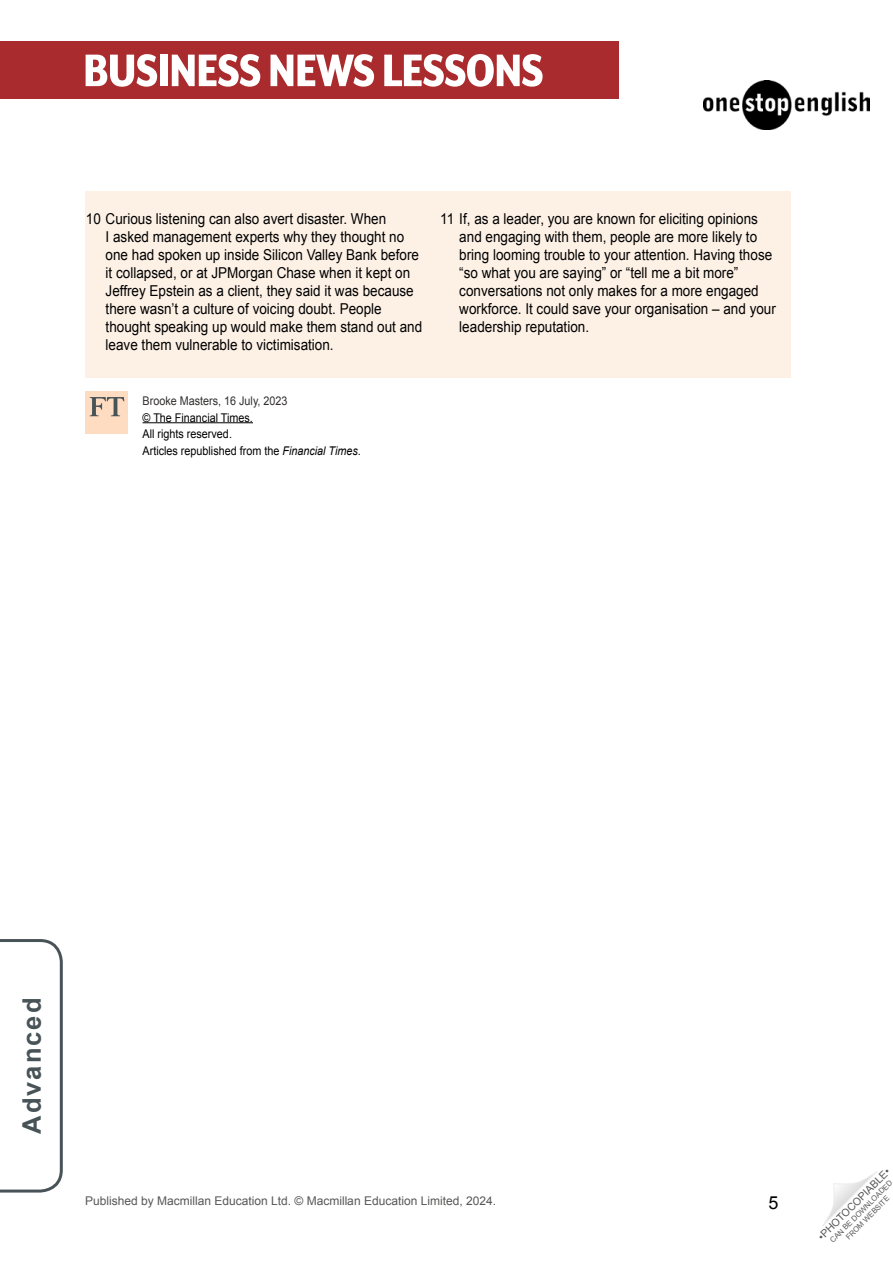
<style>
.page{position:relative;width:893px;height:1263px;background:#fff}
.page>*{position:absolute;margin:0;border:0;box-sizing:border-box;transform-origin:0 0}
.t1{font:800 52.5px "Mr Eaves XL Mod Nar OT";letter-spacing:-.015em;color:#fff}
.t2{font:700 25.5px "Arial";letter-spacing:.08em;color:#485358}
.t3{font:18px "Arial";color:#000}
.Article__Body_text{font:15px/18px "Arial";color:#000;scale:.9 1}
.Article__FT_copyrigh{font:12px "Arial";color:#000;scale:.9 1}
.t4{font:12px "Arial";color:#575756}
.Article__FT_copyrigh-2{font:12px "Arial";color:#322f2e;scale:.9 1}
.t5{font:10.5px "Arial";color:#575756}
.t6{font:7.5px/9px "Arial";color:#575756;text-align:center}
.s1{font-style:italic}
</style>
<div class="page">
<svg style="left:822px;top:1171px;width:55px;height:55px"></svg>
<svg style="left:0;top:939px;width:63px;height:254px"></svg>
<div style="left:0;top:41px;width:619px;height:58px;background:#aa2b2e"></div>
<img style="left:704px;top:80px;width:165px;height:49px">
<div style="left:85px;top:191px;width:706px;height:187px;background:#fdf1e6"></div>
<hr style="left:143px;top:422px;width:110px;height:1px;background:#000">
<div style="left:85px;top:391px;width:43px;height:42px;background:#fddcc1"></div>
<svg style="left:90px;top:397px;width:34px;height:19px"></svg>
<h1 class="t1" style="left:83px;top:42px;width:462px">BUSINESS NEWS LESSONS</h1>
<p class="Article__Body_text" style="left:106px;top:210px;width:353px;text-indent:-20px">10 Curious listening can also avert disaster. When<br>I asked management experts why they thought no one had spoken up inside Silicon Valley Bank before it collapsed, or at JPMorgan Chase when it kept on Jeffrey Epstein as a client, they said it was because there wasn’t a culture of voicing doubt. People thought speaking up would make them stand out and leave them vulnerable to victimisation.</p>
<p class="Article__FT_copyrigh-2" style="left:143px;top:393px;width:163px">Brooke Masters, 16 July, 2023</p>
<p class="Article__FT_copyrigh" style="left:143px;top:409px;width:124px">© The Financial Times.</p>
<p class="Article__FT_copyrigh" style="left:143px;top:426px;width:101px">All rights reserved.</p>
<p class="Article__FT_copyrigh" style="left:143px;top:442px;width:244px">Articles republished from the <span class="s1">Financial Times</span>.</p>
<p class="Article__Body_text" style="left:459px;top:210px;width:353px;text-indent:-19px">11 If, as a leader, you are known for eliciting opinions and engaging with them, people are more likely to bring looming trouble to your attention. Having those “so what you are saying” or “tell me a bit more” conversations not only makes for a more engaged workforce. It could save your organisation – and your leadership reputation.</p>
<h2 class="t2" style="left:15px;top:1134px;width:138px;rotate:-90deg">Advanced</h2>
<p class="t4" style="left:85px;top:1193px;width:413px">Published by Macmillan Education Ltd. © Macmillan Education Limited, 2024.</p>
<p class="t3" style="left:769px;top:1191px;width:12px">5</p>
<p class="t5" style="left:815px;top:1233px;width:99px;rotate:-45deg">•PHOTOCOPIABLE•</p>
<p class="t6" style="left:828px;top:1238px;width:86px;rotate:-45deg">CAN BE DOWNLOADED<br>FROM WEBSITE</p>
</div>
